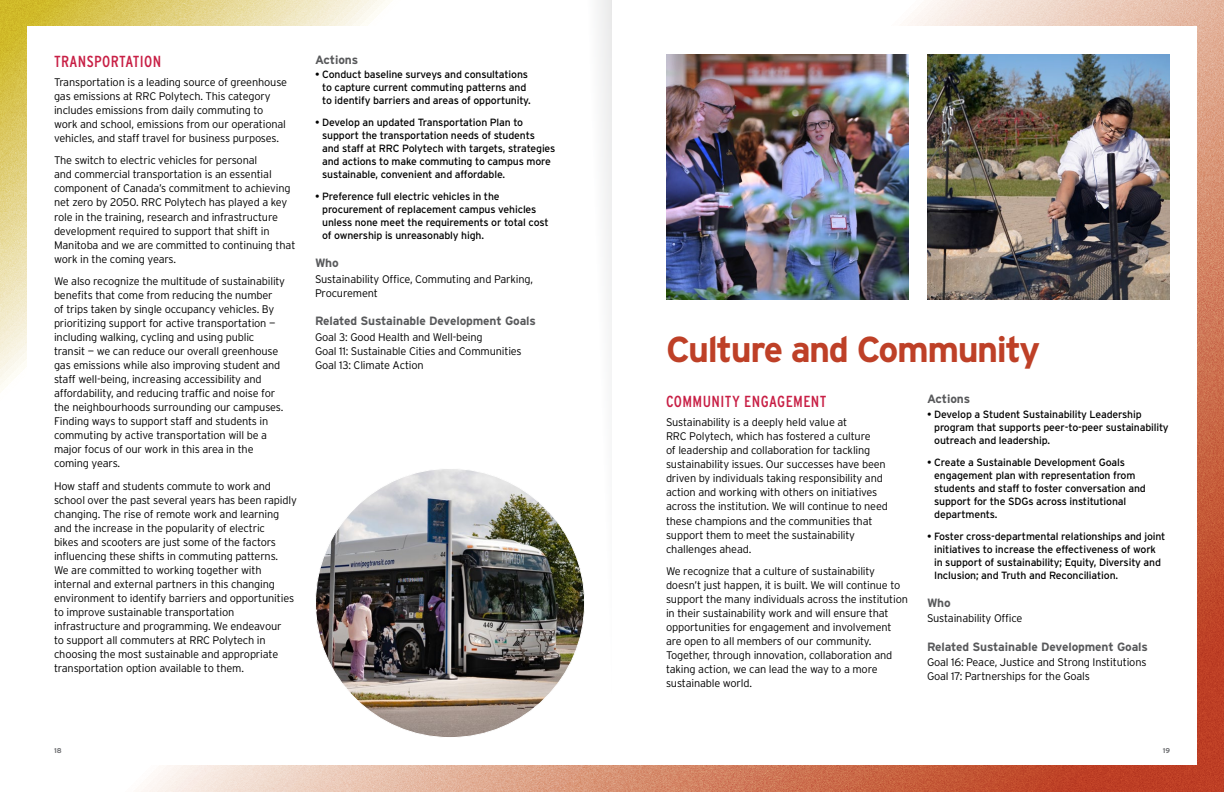
<style>
.page{position:relative;width:1224px;height:792px;background:#fff}
.page>*{position:absolute;margin:0;border:0;box-sizing:border-box;transform-origin:0 0}
.t1{font:700 36px "Interstate";letter-spacing:-.04em;color:#be4027}
.t2{font:16px "Interstate Condensed";letter-spacing:.025em;color:#c81f45}
.t3{font:700 12px "Interstate";letter-spacing:-.01em;color:#58595b}
.t4{font:300 11px/14px "Interstate";letter-spacing:-.015em;color:#000}
.t5{font:10.5px/13px "Interstate";letter-spacing:-.015em;color:#000}
.t6{font:700 7px "Interstate";color:#6d6e71}
</style>
<div class="page">
<img style="left:0;top:0;width:1224px;height:792px">
<div style="left:27px;top:27px;width:1170px;height:738px;background:#fff"></div>
<img style="left:316px;top:468px;width:269px;height:270px;border-radius:135px">
<img style="left:666px;top:54px;width:243px;height:246px">
<img style="left:927px;top:54px;width:243px;height:246px">
<svg style="left:576px;top:0;width:36px;height:792px"></svg>
<h2 class="t2" style="left:54px;top:52px;width:109px">TRANSPORTATION</h2>
<p class="t4" style="left:54px;top:75px;width:235px">Transportation is a leading source of greenhouse gas emissions at RRC Polytech. This category includes emissions from daily commuting to work and school, emissions from our operational vehicles, and staff travel for business purposes.</p>
<p class="t4" style="left:54px;top:154px;width:243px">The switch to electric vehicles for personal<br>and commercial transportation is an essential component of Canada’s commitment to achieving net zero by 2050. RRC Polytech has played a key role in the training, research and infrastructure development required to support that shift in Manitoba and we are committed to continuing that work in the coming years.</p>
<p class="t4" style="left:54px;top:274px;width:233px">We also recognize the multitude of sustainability benefits that come from reducing the number of trips taken by single occupancy vehicles. By prioritizing support for active transportation — including walking, cycling and using public transit — we can reduce our overall greenhouse gas emissions while also improving student and staff well-being, increasing accessibility and affordability, and reducing traffic and noise for the neighbourhoods surrounding our campuses.<br>Finding ways to support staff and students in commuting by active transportation will be a major focus of our work in this area in the coming years.</p>
<p class="t4" style="left:54px;top:479px;width:244px">How staff and students commute to work and school over the past several years has been rapidly changing. The rise of remote work and learning and the increase in the popularity of electric<br>bikes and scooters are just some of the factors influencing these shifts in commuting patterns.<br>We are committed to working together with internal and external partners in this changing environment to identify barriers and opportunities to improve sustainable transportation infrastructure and programming. We endeavour<br>to support all commuters at RRC Polytech in choosing the most sustainable and appropriate transportation option available to them.</p>
<p class="t3" style="left:315px;top:53px;width:45px">Actions</p>
<p class="t5" style="left:322px;top:68px;width:210px;text-indent:-7px">• Conduct baseline surveys and consultations to capture current commuting patterns and to identify barriers and areas of opportunity.</p>
<p class="t5" style="left:322px;top:116px;width:235px;text-indent:-7px">• Develop an updated Transportation Plan to support the transportation needs of students<br>and staff at RRC Polytech with targets, strategies and actions to make commuting to campus more sustainable, convenient and affordable.</p>
<p class="t5" style="left:322px;top:189px;width:228px;text-indent:-7px">• Preference full electric vehicles in the procurement of replacement campus vehicles unless none meet the requirements or total cost of ownership is unreasonably high.</p>
<p class="t3" style="left:315px;top:256px;width:25px">Who</p>
<p class="t4" style="left:315px;top:272px;width:220px">Sustainability Office, Commuting and Parking,<br>Procurement</p>
<p class="t3" style="left:315px;top:314px;width:223px">Related Sustainable Development Goals</p>
<p class="t4" style="left:315px;top:330px;width:208px">Goal 3: Good Health and Well-being<br>Goal 11: Sustainable Cities and Communities<br>Goal 13: Climate Action</p>
<h1 class="t1" style="left:666px;top:329px;width:376px">Culture and Community</h1>
<h2 class="t2" style="left:666px;top:393px;width:162px">COMMUNITY ENGAGEMENT</h2>
<p class="t4" style="left:666px;top:416px;width:224px">Sustainability is a deeply held value at<br>RRC Polytech, which has fostered a culture<br>of leadership and collaboration for tackling sustainability issues. Our successes have been driven by individuals taking responsibility and action and working with others on initiatives across the institution. We will continue to need these champions and the communities that support them to meet the sustainability challenges ahead.</p>
<p class="t4" style="left:666px;top:564px;width:244px">We recognize that a culture of sustainability doesn’t just happen, it is built. We will continue to support the many individuals across the institution in their sustainability work and will ensure that opportunities for engagement and involvement are open to all members of our community.<br>Together, through innovation, collaboration and taking action, we can lead the way to a more sustainable world.</p>
<p class="t3" style="left:927px;top:393px;width:45px">Actions</p>
<p class="t5" style="left:934px;top:408px;width:236px;text-indent:-7px">• Develop a Student Sustainability Leadership program that supports peer-to-peer sustainability outreach and leadership.</p>
<p class="t5" style="left:934px;top:456px;width:213px;text-indent:-7px">• Create a Sustainable Development Goals engagement plan with representation from students and staff to foster conversation and support for the SDGs across institutional departments.</p>
<p class="t5" style="left:934px;top:529px;width:233px;text-indent:-7px">• Foster cross-departmental relationships and joint initiatives to increase the effectiveness of work in support of sustainability; Equity, Diversity and Inclusion; and Truth and Reconciliation.</p>
<p class="t3" style="left:927px;top:596px;width:25px">Who</p>
<p class="t4" style="left:927px;top:611px;width:97px">Sustainability Office</p>
<p class="t3" style="left:927px;top:640px;width:223px">Related Sustainable Development Goals</p>
<p class="t4" style="left:927px;top:655px;width:221px">Goal 16: Peace, Justice and Strong Institutions<br>Goal 17: Partnerships for the Goals</p>
<p class="t6" style="left:54px;top:746px;width:9px">18</p>
<p class="t6" style="left:1163px;top:746px;width:9px">19</p>
</div>
